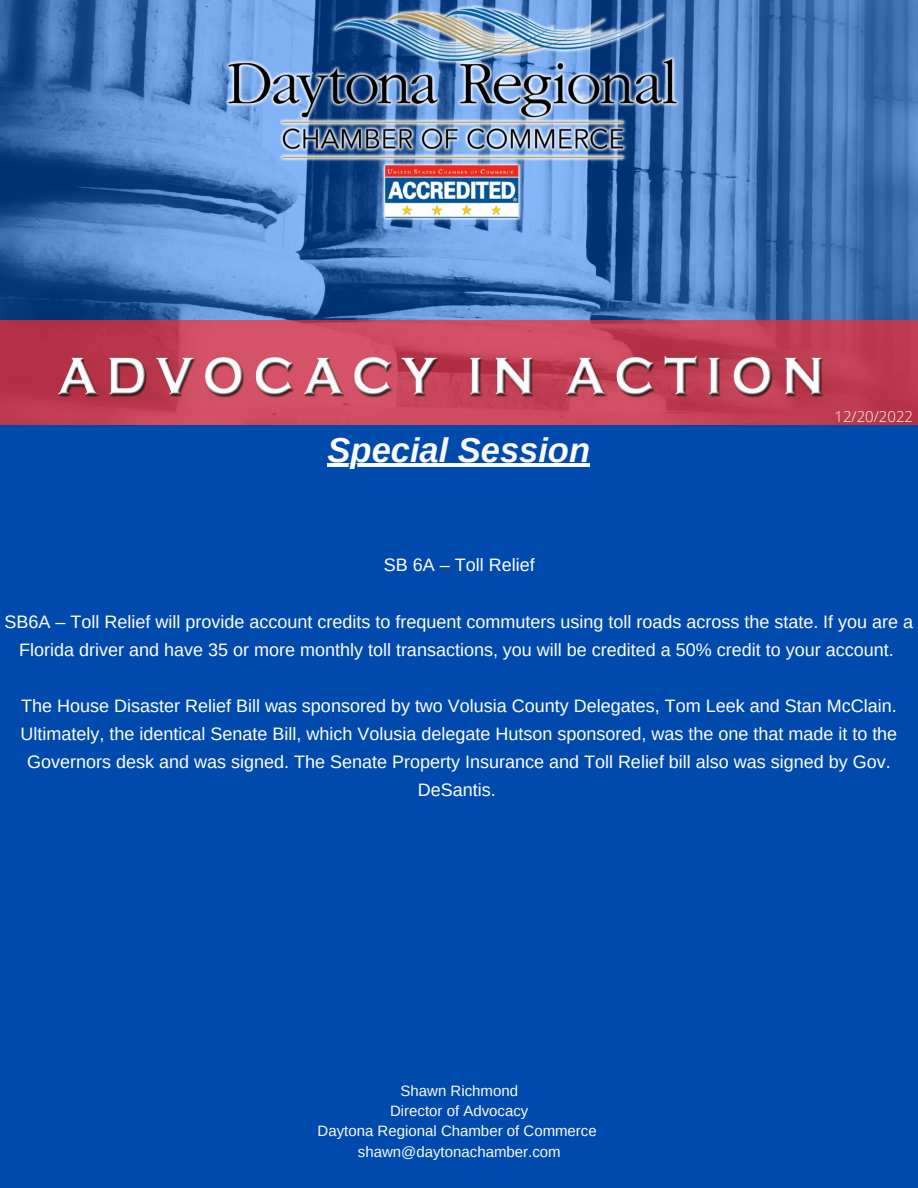
<style>
.page{position:relative;width:918px;height:1188px;background:#004aad}
.page>*{position:absolute;margin:0;border:0;box-sizing:border-box;transform-origin:0 0}
.t1{font:italic 700 34.5px "Arimo";color:#fafafa}
.t2{font:18px/28.2px "Arimo";color:#fff;text-align:center}
.t3{font:15px/20.2px "Arimo";color:#fafafa;text-align:center}
.t4{font:300 15px "Open Sans";color:#fafafa}
</style>
<div class="page">
<img style="left:0;top:0;width:917px;height:424px">
<hr style="left:328px;top:463px;width:262px;height:4px;background:#fafafa">
<h1 class="t1" style="left:328px;top:431px;width:264px">Special Session</h1>
<p class="t2" style="left:384px;top:551px;width:152px">SB 6A – Toll Relief</p>
<p class="t4" style="left:834px;top:406px;width:80px">12/20/2022</p>
<p class="t2" style="left:5px;top:607px;width:910px">SB6A – Toll Relief will provide account credits to frequent commuters using toll roads across the state. If you are a<br>Florida driver and have 35 or more monthly toll transactions, you will be credited a 50% credit to your account.</p>
<p class="t2" style="left:21px;top:692px;width:878px">The House Disaster Relief Bill was sponsored by two Volusia County Delegates, Tom Leek and Stan McClain.<br>Ultimately, the identical Senate Bill, which Volusia delegate Hutson sponsored, was the one that made it to the Governors desk and was signed. The Senate Property Insurance and Toll Relief bill also was signed by Gov.<br>DeSantis.</p>
<p class="t3" style="left:318px;top:1080px;width:281px">Shawn Richmond<br>Director of Advocacy<br>Daytona Regional Chamber of Commerce shawn@daytonachamber.com</p>
</div>
